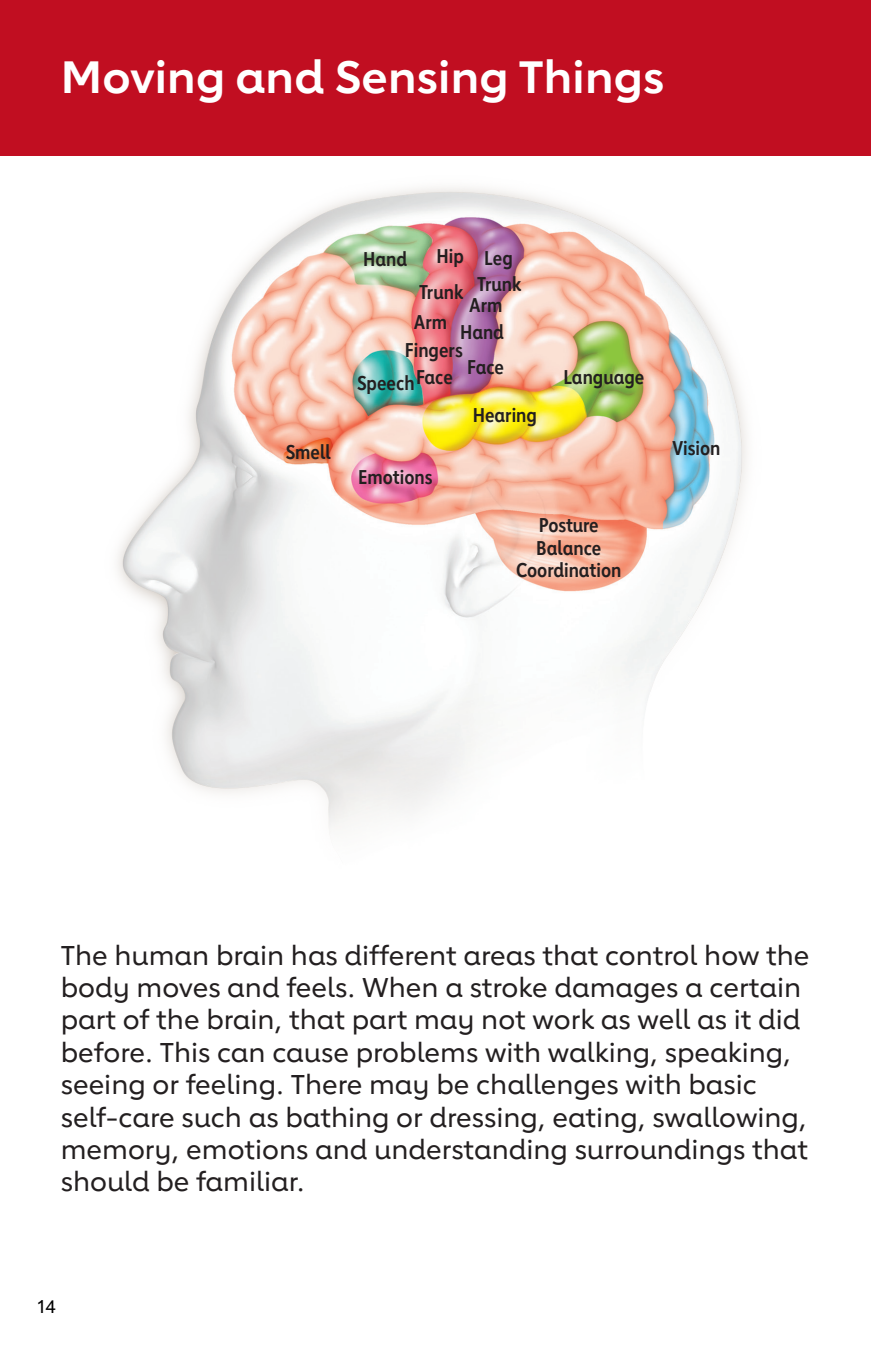
<style>
.page{position:relative;width:871px;height:1357px;background:#fff}
.page>*{position:absolute;margin:0;border:0;box-sizing:border-box;transform-origin:0 0}
.Heading{font:700 45px "Lub Dub";letter-spacing:.005em;color:#fff}
.Copy{font:500 27px/32.4px "Lub Dub";color:#231f20}
.t1{font:700 19.8px/22.3px "Lub Dub Condensed";color:#231f20;text-align:center}
.t2{font:500 18px "Lub Dub";color:#000}
</style>
<div class="page">
<div style="left:0;top:0;width:871px;height:156px;background:#c10e21"></div>
<img style="left:117px;top:187px;width:630px;height:645px">
<h2 class="Heading" style="left:61px;top:50px;width:605px">Moving and Sensing Things</h2>
<p class="t1" style="left:286px;top:440px;width:47px">Smell</p>
<p class="t1" style="left:363px;top:247px;width:46px">Hand</p>
<p class="t1" style="left:419px;top:241px;width:104px;line-height:31.5px">Hip Leg<br>Trunk Trunk</p>
<p class="t1" style="left:469px;top:294px;width:35px">Arm</p>
<p class="t1" style="left:414px;top:310px;width:35px">Arm</p>
<p class="t1" style="left:405px;top:322px;width:101px;line-height:18.2px;text-align:left;text-indent:55px">Hand<br>Fingers</p>
<p class="t1" style="left:357px;top:372px;width:59px">Speech</p>
<p class="t1" style="left:467px;top:356px;width:38px">Face</p>
<p class="t1" style="left:416px;top:365px;width:38px">Face</p>
<p class="t1" style="left:358px;top:466px;width:76px">Emotions</p>
<p class="t1" style="left:473px;top:403px;width:66px">Hearing</p>
<p class="t1" style="left:563px;top:366px;width:83px">Language</p>
<p class="t1" style="left:516px;top:514px;width:107px">Posture<br>Balance<br>Coordination</p>
<p class="t1" style="left:672px;top:437px;width:49px">Vision</p>
<p class="Copy" style="left:61px;top:938px;width:750px">The human brain has different areas that control how the body moves and feels. When a stroke damages a certain part of the brain, that part may not work as well as it did before. This can cause problems with walking, speaking, seeing or feeling. There may be challenges with basic self-care such as bathing or dressing, eating, swallowing, memory, emotions and understanding surroundings that should be familiar.</p>
<p class="t2" style="left:37px;top:1296px;width:20px">14</p>
</div>
